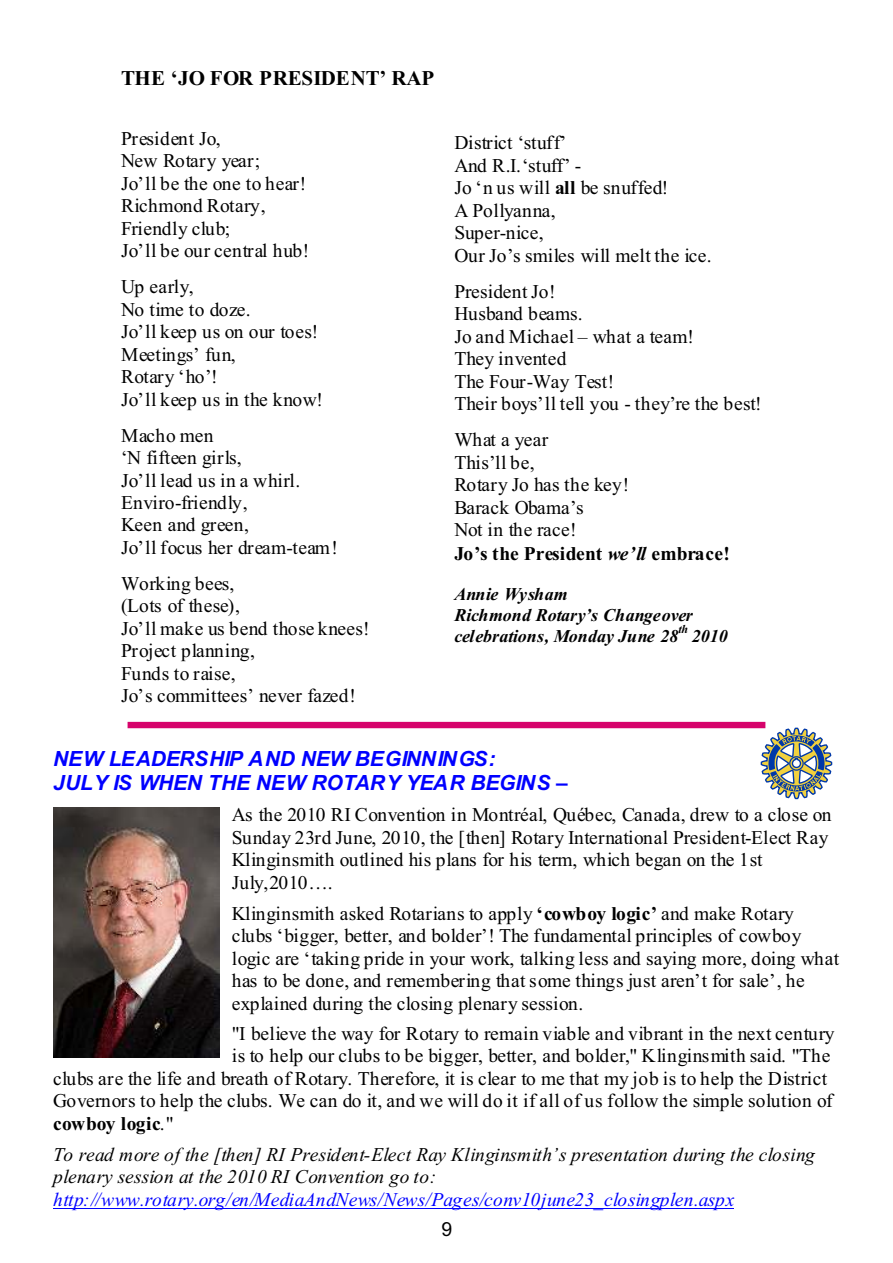
<style>
.page{position:relative;width:893px;height:1263px;background:#fff}
.page>*{position:absolute;margin:0;border:0;box-sizing:border-box;transform-origin:0 0}
.t1{font:italic 700 21px/24px "Arial";letter-spacing:-.005em;color:#00f}
.t2{font:700 21px "Times New Roman";letter-spacing:-.005em;color:#000}
.t3{font:19.5px/22.5px "Times New Roman";letter-spacing:.02em;color:#000}
.t4{font:italic 19.5px/22.5px "Times New Roman";letter-spacing:.005em;color:#000}
.t5{font:19.5px/22.5px "Times New Roman";color:#000}
.t6{font:italic 19.5px "Times New Roman";letter-spacing:.015em;color:#00f}
.t7{font:700 19.5px "Times New Roman";letter-spacing:.02em;color:#000}
.t8{font:19.5px "Arial";color:#000}
.t9{font:italic 700 18px/21px "Times New Roman";color:#000}
.t10{font:italic 700 12px "Times New Roman";color:#000}
.s1{font-weight:700}
.s2{font-weight:700;font-style:italic}
.s3{font-weight:400}
</style>
<div class="page">
<div style="left:128px;top:722px;width:637px;height:6px;background:#d6036b"></div>
<img style="left:53px;top:808px;width:167px;height:250px">
<svg style="left:760px;top:727px;width:73px;height:73px"></svg>
<p class="t2" style="left:121px;top:70px;width:315px">THE ‘JO FOR PRESIDENT’ RAP</p>
<p class="t3" style="left:121px;top:129px;width:190px">President Jo,<br>New Rotary year;<br>Jo’ll be the one to hear!<br>Richmond Rotary,<br>Friendly club;<br>Jo’ll be our central hub!</p>
<p class="t3" style="left:121px;top:277px;width:203px">Up early,<br>No time to doze.<br>Jo’ll keep us on our toes!<br>Meetings’ fun,<br>Rotary ‘ho’!<br>Jo’ll keep us in the know!</p>
<p class="t3" style="left:121px;top:426px;width:218px">Macho men<br>‘N fifteen girls,<br>Jo’ll lead us in a whirl.<br>Enviro-friendly,<br>Keen and green,<br>Jo’ll focus her dream-team!</p>
<p class="t3" style="left:121px;top:574px;width:250px">Working bees,<br>(Lots of these),<br>Jo’ll make us bend those knees!<br>Project planning,<br>Funds to raise,<br>Jo’s committees’ never fazed!</p>
<p class="t5" style="left:455px;top:133px;width:259px">District ‘stuff’<br>And R.I.‘stuff’ -<br>Jo ‘n us will <span class="s1">all</span> be snuffed!<br>A Pollyanna,<br>Super-nice,<br>Our Jo’s smiles will melt the ice.</p>
<p class="t3" style="left:455px;top:282px;width:308px">President Jo!<br>Husband beams.<br>Jo and Michael – what a team!<br>They invented<br>The Four-Way Test!<br>Their boys’ll tell you - they’re the best!</p>
<p class="t3" style="left:455px;top:430px;width:277px">What a year<br>This’ll be,<br>Rotary Jo has the key!<br>Barack Obama’s<br>Not in the race!<br><span class="s1">Jo’s the President</span> <span class="s2">we’ll</span> <span class="s1">embrace!</span></p>
<p class="t9" style="left:455px;top:586px;width:240px">Annie Wysham<br>Richmond Rotary’s Changeover celebrations, Monday June 28</p>
<p class="t10" style="left:678px;top:625px;width:11px">th</p>
<p class="t9" style="left:692px;top:628px;width:37px">2010</p>
<p class="t1" style="left:53px;top:748px;width:516px">NEW LEADERSHIP AND NEW BEGINNINGS:<br>JULY IS WHEN THE NEW ROTARY YEAR BEGINS –</p>
<p class="t3" style="left:232px;top:805px;width:601px">As the 2010 RI Convention in Montréal, Québec, Canada, drew to a close on Sunday 23rd June, 2010, the [then] Rotary International President-Elect Ray Klinginsmith outlined his plans for his term, which began on the 1st July,2010….</p>
<p class="t3" style="left:232px;top:904px;width:609px">Klinginsmith asked Rotarians to apply <span class="s1">‘cowboy logic’</span> and make Rotary clubs ‘bigger, better, and bolder’! The fundamental principles of cowboy logic are ‘taking pride in your work, talking less and saying more, doing what has to be done, and remembering that some things just aren’t for sale’, he explained during the closing plenary session.</p>
<p class="t3" style="left:232px;top:1024px;width:604px">"I believe the way for Rotary to remain viable and vibrant in the next century</p>
<p class="t3" style="left:232px;top:1046px;width:600px">is to help our clubs to be bigger, better, and bolder," Klinginsmith said. "The</p>
<p class="t3" style="left:53px;top:1069px;width:775px">clubs are the life and breath of Rotary. Therefore, it is clear to me that my job is to help the District</p>
<p class="t3" style="left:53px;top:1091px;width:781px">Governors to help the clubs. We can do it, and we will do it if all of us follow the simple solution of</p>
<p class="t7" style="left:53px;top:1116px;width:122px">cowboy logic<span class="s3">."</span></p>
<p class="t4" style="left:53px;top:1145px;width:763px">To read more of the [then] RI President-Elect Ray Klinginsmith’s presentation during the closing plenary session at the 2010 RI Convention go to:</p>
<p class="t6" style="left:53px;top:1192px;width:683px">http://www.rotary.org/en/MediaAndNews/News/Pages/conv10june23_closingplen.aspx</p>
<p class="t8" style="left:441px;top:1222px;width:12px">9</p>
</div>
